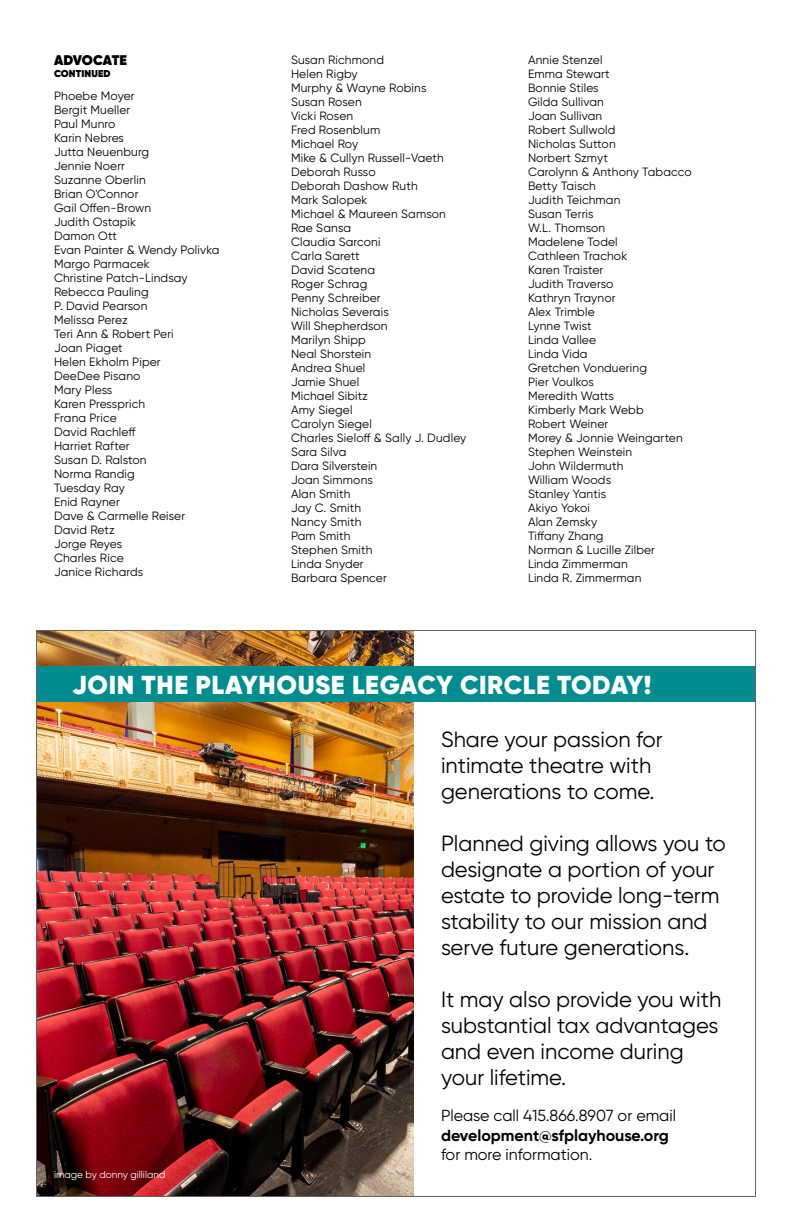
<style>
.page{position:relative;width:792px;height:1224px;background:#fff}
.page>*{position:absolute;margin:0;border:0;box-sizing:border-box;transform-origin:0 0}
.t1{font:900 26px "Gilroy";letter-spacing:.025em;color:#fff}
.t2{font:22px/26px "Gilroy";color:#000}
.t3{font:16px "Gilroy";color:#000}
.t4{font:700 16px "Gilroy";color:#000}
.t5{font:800 14px "Gilroy";letter-spacing:-.01em;color:#000}
.t6{font:12px/14px "Gilroy";letter-spacing:.01em;color:#000}
.t7{font:10px "Gilroy";color:#fff}
.t8{font:800 10px "Gilroy";letter-spacing:.01em;color:#000}
</style>
<div class="page">
<img style="left:38px;top:632px;width:376px;height:563px">
<div style="left:36px;top:666px;width:720px;height:36px;background:#018c90"></div>
<p class="t5" style="left:54px;top:51px;width:75px">ADVOCATE</p>
<p class="t8" style="left:54px;top:67px;width:58px">CONTINUED</p>
<p class="t6" style="left:54px;top:88px;width:167px">Phoebe Moyer<br>Bergit Mueller<br>Paul Munro<br>Karin Nebres<br>Jutta Neuenburg<br>Jennie Noerr<br>Suzanne Oberlin<br>Brian O'Connor<br>Gail Offen-Brown<br>Judith Ostapik<br>Damon Ott<br>Evan Painter &amp; Wendy Polivka<br>Margo Parmacek<br>Christine Patch-Lindsay<br>Rebecca Pauling<br>P. David Pearson<br>Melissa Perez<br>Teri Ann &amp; Robert Peri<br>Joan Piaget<br>Helen Ekholm Piper<br>DeeDee Pisano<br>Mary Pless<br>Karen Pressprich<br>Frana Price<br>David Rachleff<br>Harriet Rafter<br>Susan D. Ralston<br>Norma Randig<br>Tuesday Ray<br>Enid Rayner<br>Dave &amp; Carmelle Reiser<br>David Retz<br>Jorge Reyes<br>Charles Rice<br>Janice Richards</p>
<p class="t6" style="left:291px;top:52px;width:177px">Susan Richmond<br>Helen Rigby<br>Murphy &amp; Wayne Robins<br>Susan Rosen<br>Vicki Rosen<br>Fred Rosenblum<br>Michael Roy<br>Mike &amp; Cullyn Russell-Vaeth<br>Deborah Russo<br>Deborah Dashow Ruth<br>Mark Salopek<br>Michael &amp; Maureen Samson<br>Rae Sansa<br>Claudia Sarconi<br>Carla Sarett<br>David Scatena<br>Roger Schrag<br>Penny Schreiber<br>Nicholas Severais<br>Will Shepherdson<br>Marilyn Shipp<br>Neal Shorstein<br>Andrea Shuel<br>Jamie Shuel<br>Michael Sibitz<br>Amy Siegel<br>Carolyn Siegel<br>Charles Sieloff &amp; Sally J. Dudley<br>Sara Silva<br>Dara Silverstein<br>Joan Simmons<br>Alan Smith<br>Jay C. Smith<br>Nancy Smith<br>Pam Smith<br>Stephen Smith<br>Linda Snyder<br>Barbara Spencer</p>
<p class="t6" style="left:528px;top:53px;width:165px">Annie Stenzel<br>Emma Stewart<br>Bonnie Stiles<br>Gilda Sullivan<br>Joan Sullivan<br>Robert Sullwold<br>Nicholas Sutton<br>Norbert Szmyt<br>Carolynn &amp; Anthony Tabacco<br>Betty Taisch<br>Judith Teichman<br>Susan Terris<br>W.L. Thomson<br>Madelene Todel<br>Cathleen Trachok<br>Karen Traister<br>Judith Traverso<br>Kathryn Traynor<br>Alex Trimble<br>Lynne Twist<br>Linda Vallee<br>Linda Vida<br>Gretchen Vonduering<br>Pier Voulkos<br>Meredith Watts<br>Kimberly Mark Webb<br>Robert Weiner<br>Morey &amp; Jonnie Weingarten<br>Stephen Weinstein<br>John Wildermuth<br>William Woods<br>Stanley Yantis<br>Akiyo Yokoi<br>Alan Zemsky<br>Tiffany Zhang<br>Norman &amp; Lucille Zilber<br>Linda Zimmerman<br>Linda R. Zimmerman</p>
<h1 class="t1" style="left:72px;top:669px;width:581px">JOIN THE PLAYHOUSE LEGACY CIRCLE TODAY!</h1>
<h2 class="t2" style="left:441px;top:726px;width:223px">Share your passion for intimate theatre with generations to come.</h2>
<h2 class="t2" style="left:441px;top:830px;width:286px">Planned giving allows you to designate a portion of your estate to provide long-term stability to our mission and serve future generations.</h2>
<h2 class="t2" style="left:441px;top:986px;width:282px">It may also provide you with substantial tax advantages and even income during your lifetime.</h2>
<p class="t7" style="left:54px;top:1168px;width:113px">image by donny gilliland</p>
<h3 class="t3" style="left:441px;top:1106px;width:237px">Please call 415.866.8907 or email</h3>
<h3 class="t4" style="left:441px;top:1125px;width:229px">development@sfplayhouse.org</h3>
<h3 class="t3" style="left:441px;top:1144px;width:153px">for more information.</h3>
</div>
